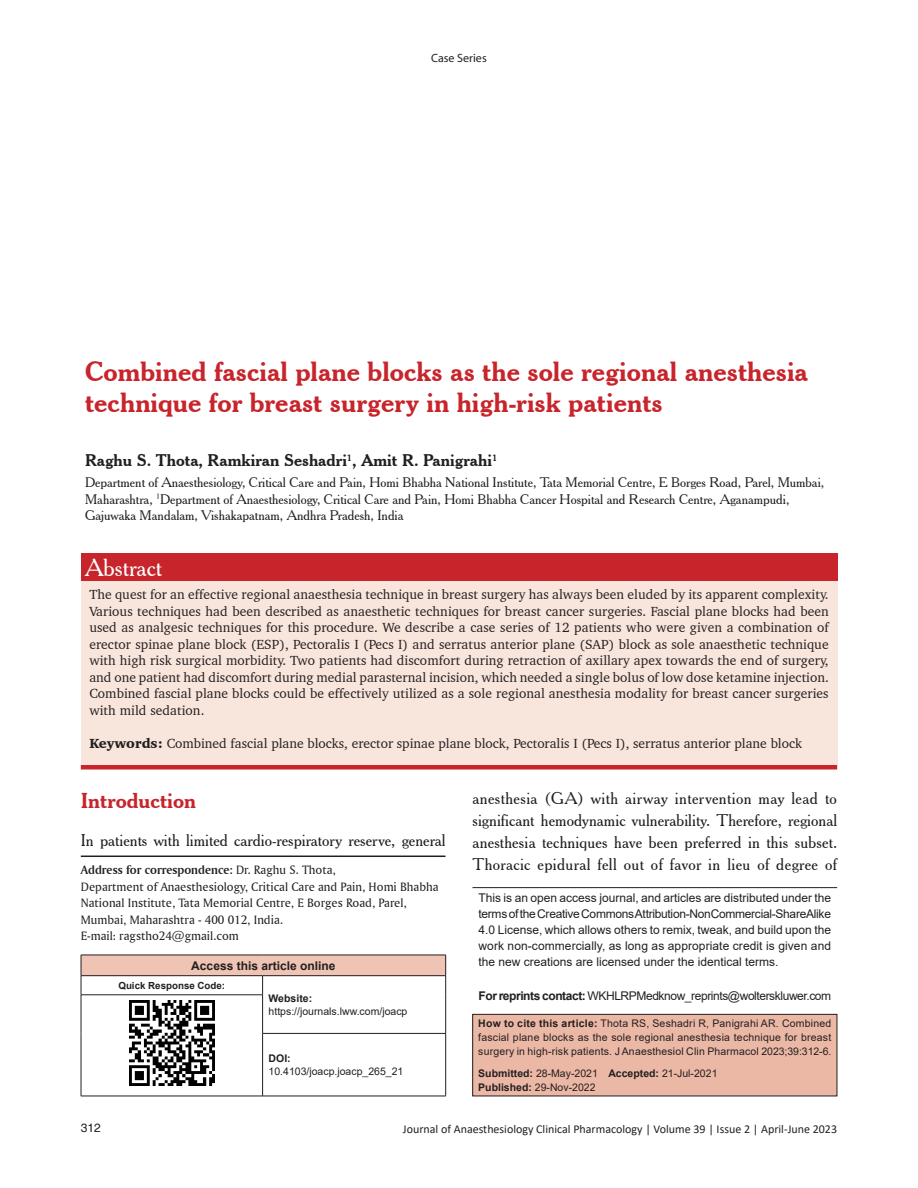
<style>
.page{position:relative;width:918px;height:1188px;background:#fff}
.page>*{position:absolute;margin:0;border:0;box-sizing:border-box;transform-origin:0 0}
.AT{font:700 27px/30.8px "Cheltenham BT";color:#c8242b}
.ABSH{font:24px "Cheltenham BT";color:#fff}
.t1{font:700 21px "Cheltenham BT";color:#c8242b}
.TX{font:16.5px/22px "Cheltenham BT";letter-spacing:.005em;color:#231f20;text-align:justify}
.AU{font:700 16.5px "Cheltenham BT";color:#231f20}
.ABS{font:13.5px/16.5px "Charter BT";letter-spacing:.005em;color:#231f20;text-align:justify}
.AFF{font:13.5px/16.5px "Cheltenham BT";color:#231f20}
.KWD{font:13.5px "Charter BT";color:#231f20}
.ADD{font:12.75px/16.5px "Amerigo BT Roman A";color:#231f20}
.C{font:12px/16.2px "Arial";color:#231f20;text-align:justify}
.t2{font:12px "Calibri";color:#231f20}
.C-2{font:12px "Arial";letter-spacing:-.035em;color:#231f20}
.AAO{font:700 12px "Arial";color:#231f20}
.t3{font:12px "Myriad";color:#231f20}
.t4{font:12px "Helvetica";color:#231f20}
.HTC{font:10.5px/13.6px "Arial";letter-spacing:.015em;color:#231f20;text-align:justify}
.Web{font:10.5px/13.5px "Arial";color:#231f20}
.SRC{font:10.5px "Arial";color:#231f20}
.QRC{font:700 9.75px "Arial";color:#231f20}
.s1{font-weight:900}
.s2{font-family:"Amerigo BT Bold A"}
.s3{font-weight:700}
</style>
<div class="page">
<hr style="left:81px;top:856px;width:365px;height:1px;background:#231f20">
<div style="left:81px;top:955px;width:365px;height:21px;background:#efc4b4"></div>
<hr style="left:81px;top:1096px;width:182px;height:1px;background:#231f20">
<hr style="left:81px;top:955px;width:182px;height:1px;background:#231f20">
<hr style="left:263px;top:955px;width:183px;height:1px;background:#231f20">
<hr style="left:81px;top:975px;width:182px;height:1px;background:#231f20">
<svg style="left:81px;top:955px;width:1px;height:40px"></svg>
<hr style="left:263px;top:975px;width:183px;height:1px;background:#231f20">
<svg style="left:445px;top:955px;width:1px;height:40px"></svg>
<hr style="left:445px;top:995px;width:1px;height:38px;background:#231f20">
<hr style="left:81px;top:995px;width:182px;height:1px;background:#231f20">
<hr style="left:81px;top:995px;width:1px;height:38px;background:#231f20">
<hr style="left:81px;top:1033px;width:1px;height:63px;background:#231f20">
<hr style="left:262px;top:1033px;width:184px;height:1px;background:#231f20">
<hr style="left:445px;top:1034px;width:1px;height:62px;background:#231f20">
<hr style="left:263px;top:1096px;width:183px;height:1px;background:#231f20">
<svg style="left:262px;top:976px;width:1px;height:19px"></svg>
<hr style="left:262px;top:995px;width:1px;height:38px;background:#231f20">
<hr style="left:262px;top:1034px;width:1px;height:62px;background:#231f20">
<img style="left:129px;top:1001px;width:85px;height:85px">
<div style="left:81px;top:581px;width:756px;height:184px;background:#f8e5dc"></div>
<div style="left:81px;top:765px;width:756px;height:5px;background:#c8242b"></div>
<div style="left:81px;top:553px;width:756px;height:28px;background:#c8242b"></div>
<div style="left:473px;top:1014px;width:364px;height:82px;background:#ecb8a6"></div>
<div style="left:473px;top:1014px;width:364px;height:82px;border:1px solid #231f20"></div>
<hr style="left:473px;top:887px;width:364px;height:1px;background:#231f20">
<p class="t3" style="left:431px;top:52px;width:57px">Case Series</p>
<p class="AT" style="left:85px;top:356px;width:724px">Combined fascial plane blocks as the sole regional anesthesia technique for breast surgery in high‑risk patients</p>
<p class="AU" style="left:85px;top:450px;width:414px">Raghu S. Thota, Ramkiran Seshadri<sup>1</sup>, Amit R. Panigrahi<sup>1</sup></p>
<p class="AFF" style="left:85px;top:474px;width:741px">Department of Anaesthesiology, Critical Care and Pain, Homi Bhabha National Institute, Tata Memorial Centre, E Borges Road, Parel, Mumbai,<br>Maharashtra, <sup>1</sup>Department of Anaesthesiology, Critical Care and Pain, Homi Bhabha Cancer Hospital and Research Centre, Aganampudi,<br>Gajuwaka Mandalam, Vishakapatnam, Andhra Pradesh, India</p>
<p class="ABSH" style="left:85px;top:553px;width:78px">Abstract</p>
<p class="ABS" style="left:89px;top:586px;width:741px">The quest for an effective regional anaesthesia technique in breast surgery has always been eluded by its apparent complexity.<br>Various techniques had been described as anaesthetic techniques for breast cancer surgeries. Fascial plane blocks had been used as analgesic techniques for this procedure. We describe a case series of 12 patients who were given a combination of erector spinae plane block (ESP), Pectoralis I (Pecs I) and serratus anterior plane (SAP) block as sole anaesthetic technique with high risk surgical morbidity. Two patients had discomfort during retraction of axillary apex towards the end of surgery, and one patient had discomfort during medial parasternal incision, which needed a single bolus of low dose ketamine injection.<br>Combined fascial plane blocks could be effectively utilized as a sole regional anesthesia modality for breast cancer surgeries with mild sedation.</p>
<p class="KWD" style="left:89px;top:735px;width:714px"><span class="s1">Keywords:</span> Combined fascial plane blocks, erector spinae plane block, Pectoralis I (Pecs I), serratus anterior plane block</p>
<h1 class="t1" style="left:81px;top:787px;width:117px">Introduction</h1>
<p class="TX" style="left:81px;top:829px;width:366px">In patients with limited cardio‑respiratory reserve, general</p>
<p class="ADD" style="left:81px;top:861px;width:359px"><span class="s2">Address for correspondence:</span> Dr. Raghu S. Thota,<br>Department of Anaesthesiology, Critical Care and Pain, Homi Bhabha National Institute, Tata Memorial Centre, E Borges Road, Parel, Mumbai, Maharashtra ‑ 400 012, India.<br>E‑mail: ragstho24@gmail.com</p>
<p class="AAO" style="left:191px;top:957px;width:146px">Access this article online</p>
<p class="QRC" style="left:118px;top:978px;width:108px">Quick Response Code:</p>
<p class="Web" style="left:269px;top:991px;width:140px"><span class="s3">Website: </span>https://journals.lww.com/joacp</p>
<p class="Web" style="left:269px;top:1051px;width:136px"><span class="s3">DOI:<br></span>10.4103/joacp.joacp_265_21</p>
<p class="TX" style="left:473px;top:787px;width:366px">anesthesia (GA) with airway intervention may lead to significant hemodynamic vulnerability. Therefore, regional anesthesia techniques have been preferred in this subset.<br>Thoracic epidural fell out of favor in lieu of degree of</p>
<p class="C" style="left:479px;top:889px;width:354px">This is an open access journal, and articles are distributed under the terms of the Creative Commons Attribution‑NonCommercial‑ShareAlike 4.0 License, which allows others to remix, tweak, and build upon the work non‑commercially, as long as appropriate credit is given and the new creations are licensed under the identical terms.</p>
<p class="C-2" style="left:479px;top:987px;width:354px"><span class="s3">For reprints contact:</span> WKHLRPMedknow_reprints@wolterskluwer.com</p>
<p class="HTC" style="left:478px;top:1017px;width:355px"><span class="s3">How to cite this article:</span> Thota RS, Seshadri R, Panigrahi AR. Combined fascial plane blocks as the sole regional anesthesia technique for breast surgery in high‑risk patients. J Anaesthesiol Clin Pharmacol 2023;39:312-6.</p>
<p class="SRC" style="left:478px;top:1066px;width:241px"><span class="s3">Submitted:</span> 28‑May‑2021 <span class="s3">Accepted:</span> 21‑Jul‑2021</p>
<p class="SRC" style="left:478px;top:1080px;width:119px"><span class="s3">Published:</span> 29-Nov-2022</p>
<p class="t4" style="left:81px;top:1121px;width:22px">312</p>
<p class="t2" style="left:403px;top:1120px;width:436px">Journal of Anaesthesiology Clinical Pharmacology | Volume 39 | Issue 2 | April‑June 2023</p>
</div>
